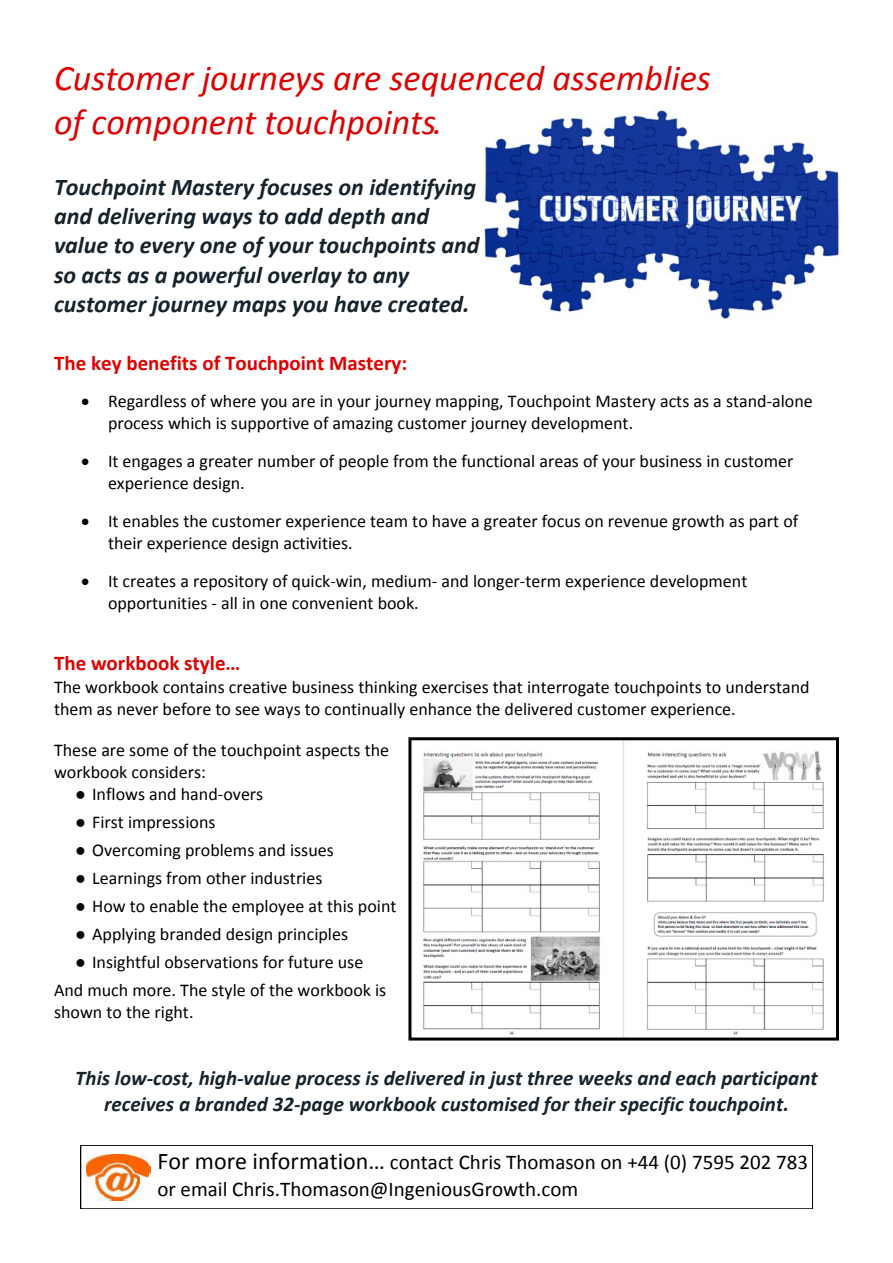
<style>
.page{position:relative;width:893px;height:1263px;background:#fff}
.page>*{position:absolute;margin:0;border:0;box-sizing:border-box;transform-origin:0 0}
.t1{font:italic 36px/44px "Calibri";color:#de0000}
.t2{font:italic 700 24px/29.2px "Calibri";color:#17232b}
.t3{font:italic 700 21px/25.7px "Calibri";color:#17232b;text-align:center}
.t4{font:21px/26.4px "Calibri";color:#000}
.t5{font:700 21px "Calibri";color:#de0000}
.t6{font:18px/22px "Calibri";color:#000}
.s1{font-family:"Times New Roman"}
.s2{font-size:24px}
</style>
<div class="page">
<img style="left:483px;top:110px;width:356px;height:209px">
<div style="left:81px;top:1145px;width:732px;height:64px;border:2px solid #000"></div>
<img style="left:86px;top:1154px;width:65px;height:46px">
<img style="left:423px;top:741px;width:401px;height:295px">
<div style="left:408px;top:737px;width:431px;height:303px;border:3px solid #000"></div>
<h1 class="t1" style="left:54px;top:59px;width:658px">Customer journeys are sequenced assemblies of component touchpoints.</h1>
<h2 class="t2" style="left:54px;top:174px;width:427px">Touchpoint Mastery focuses on identifying and delivering ways to add depth and value to every one of your touchpoints and so acts as a powerful overlay to any customer journey maps you have created.</h2>
<p class="t5" style="left:54px;top:354px;width:355px">The key benefits of Touchpoint Mastery:</p>
<p class="t6" style="left:108px;top:391px;width:706px;text-indent:-27px">• Regardless of where you are in your journey mapping, Touchpoint Mastery acts as a stand-alone process which is supportive of amazing customer journey development.</p>
<p class="t6" style="left:108px;top:451px;width:687px;text-indent:-27px">• It engages a greater number of people from the functional areas of your business in customer experience design.</p>
<p class="t6" style="left:108px;top:511px;width:692px;text-indent:-27px">• It enables the customer experience team to have a greater focus on revenue growth as part of their experience design activities.</p>
<p class="t6" style="left:108px;top:571px;width:641px;text-indent:-27px">• It creates a repository of quick-win, medium- and longer-term experience development opportunities - all in one convenient book.</p>
<p class="t5" style="left:54px;top:655px;width:188px">The workbook style…</p>
<p class="t6" style="left:54px;top:678px;width:757px">The workbook contains creative business thinking exercises that interrogate touchpoints to understand them as never before to see ways to continually enhance the delivered customer experience.</p>
<p class="t6" style="left:54px;top:741px;width:337px">These are some of the touchpoint aspects the workbook considers:</p>
<p class="t6" style="left:75px;top:785px;width:190px"><span class="s1">●</span> Inflows and hand-overs</p>
<p class="t6" style="left:75px;top:813px;width:142px"><span class="s1">●</span> First impressions</p>
<p class="t6" style="left:75px;top:841px;width:260px"><span class="s1">●</span> Overcoming problems and issues</p>
<p class="t6" style="left:75px;top:869px;width:249px"><span class="s1">●</span> Learnings from other industries</p>
<p class="t6" style="left:75px;top:897px;width:323px"><span class="s1">●</span> How to enable the employee at this point</p>
<p class="t6" style="left:75px;top:924px;width:274px"><span class="s1">●</span> Applying branded design principles</p>
<p class="t6" style="left:54px;top:949px;width:334px;line-height:28px;text-align:center"><span class="s1">●</span> Insightful observations for future use<br>And much more. The style of the workbook is</p>
<p class="t6" style="left:54px;top:1002px;width:141px">shown to the right.</p>
<p class="t3" style="left:75px;top:1067px;width:744px">This low-cost, high-value process is delivered in just three weeks and each participant receives a branded 32-page workbook customised for their specific touchpoint.</p>
<p class="t4" style="left:157px;top:1151px;width:652px"><span class="s2">For more information…</span> contact Chris Thomason on +44 (0) 7595 202 783 or email Chris.Thomason@IngeniousGrowth.com</p>
</div>
